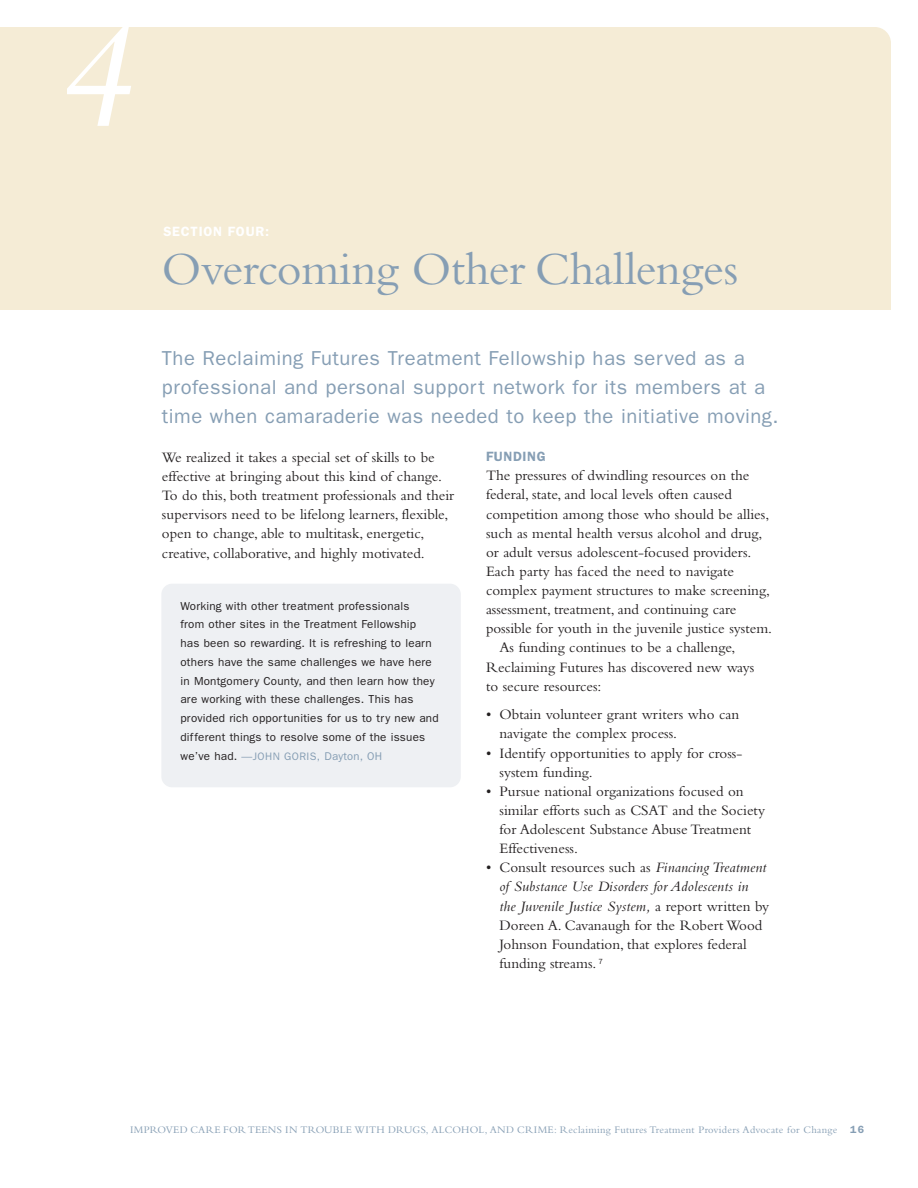
<style>
.page{position:relative;width:918px;height:1188px;background:#fff}
.page>*{position:absolute;margin:0;border:0;box-sizing:border-box;transform-origin:0 0}
.t1{font:italic 156px "Bembo";color:#fff}
.t2{font:48px "Bembo";letter-spacing:-.005em;color:#869eb4}
.t3{font:20.25px/29.2px "Franklin Gothic";letter-spacing:.025em;color:#869eb4}
.t4{font:15px/19.2px "Bembo";color:#231f20}
.t5{font:600 13.5px "Franklin Gothic";letter-spacing:.06em;color:#fff}
.t6{font:600 13.5px "Franklin Gothic";letter-spacing:.05em;color:#869eb4}
.t7{font:11.7px/18.8px "Franklin Gothic";letter-spacing:.02em;color:#231f20}
.t8{font:10.8px "Franklin Gothic";letter-spacing:.035em;color:#869eb4}
.t9{font:10.5px "Bembo";letter-spacing:.03em;color:#869eb4}
.s1{font-style:italic}
.s2{font-size:11.7px;color:#231f20}
.s3{font-size:11.25px}
.s4{font-family:"Franklin Gothic";font-weight:600}
</style>
<div class="page">
<div style="left:0;top:27px;width:891px;height:283px;background:#f5ecd6"></div>
<div style="left:161px;top:584px;width:300px;height:203px;background:#eef0f3;border-radius:11px"></div>
<h1 class="t1" style="left:51px;top:19px;width:81px">4</h1>
<p class="t5" style="left:163px;top:226px;width:107px">SECTION FOUR:</p>
<h2 class="t2" style="left:162px;top:252px;width:578px">Overcoming Other Challenges</h2>
<h3 class="t3" style="left:162px;top:345px;width:618px">The Reclaiming Futures Treatment Fellowship has served as a professional and personal support network for its members at a time when camaraderie was needed to keep the initiative moving.</h3>
<p class="t4" style="left:162px;top:449px;width:294px">We realized it takes a special set of skills to be effective at bringing about this kind of change.<br>To do this, both treatment professionals and their supervisors need to be lifelong learners, flexible, open to change, able to multitask, energetic, creative, collaborative, and highly motivated.</p>
<p class="t6" style="left:486px;top:452px;width:61px">FUNDING</p>
<p class="t4" style="left:486px;top:467px;width:265px">The pressures of dwindling resources on the</p>
<p class="t4" style="left:486px;top:486px;width:248px">federal, state, and local levels often caused</p>
<p class="t4" style="left:486px;top:506px;width:285px">competition among those who should be allies,</p>
<p class="t4" style="left:486px;top:525px;width:278px">such as mental health versus alcohol and drug,</p>
<p class="t4" style="left:486px;top:544px;width:267px">or adult versus adolescent-focused providers.</p>
<p class="t4" style="left:486px;top:563px;width:250px">Each party has faced the need to navigate</p>
<p class="t4" style="left:486px;top:582px;width:286px">complex payment structures to make screening,</p>
<p class="t4" style="left:486px;top:601px;width:252px">assessment, treatment, and continuing care</p>
<p class="t4" style="left:486px;top:620px;width:288px">possible for youth in the juvenile justice system.</p>
<p class="t4" style="left:500px;top:639px;width:237px">As funding continues to be a challenge,</p>
<p class="t4" style="left:486px;top:659px;width:270px">Reclaiming Futures has discovered new ways</p>
<p class="t4" style="left:486px;top:678px;width:117px">to secure resources:</p>
<p class="t4" style="left:500px;top:706px;width:241px;text-indent:-14px">• Obtain volunteer grant writers who can navigate the complex process.</p>
<p class="t4" style="left:500px;top:745px;width:244px;text-indent:-14px">• Identify opportunities to apply for cross&shy;system funding.</p>
<p class="t4" style="left:500px;top:783px;width:267px;text-indent:-14px">• Pursue national organizations focused on similar efforts such as CSAT and the Society for Adolescent Substance Abuse Treatment Effectiveness.</p>
<p class="t4" style="left:500px;top:859px;width:271px;text-indent:-14px">• Consult resources such as <span class="s1">Financing Treatment of Substance Use Disorders for Adolescents in<br>the Juvenile Justice System,</span> a report written by Doreen A. Cavanaugh for the Robert Wood Johnson Foundation, that explores federal funding streams. <sup>7</sup></p>
<p class="t7" style="left:180px;top:597px;width:260px">Working with other treatment professionals<br>from other sites in the Treatment Fellowship<br>has been so rewarding. It is refreshing to learn others have the same challenges we have here in Montgomery County, and then learn how they are working with these challenges. This has provided rich opportunities for us to try new and different things to resolve some of the issues</p>
<p class="t8" style="left:180px;top:752px;width:203px"><span class="s2">we’ve had.</span> —JOHN GORIS, <span class="s3">Dayton, OH</span></p>
<p class="t9" style="left:130px;top:1126px;width:735px">IMPROVED CARE FORTEENS IN TROUBLE WITH DRUGS, ALCOHOL, AND CRIME: Reclaiming Futures Treatment Providers Advocate for Change <span class="s4">16</span></p>
</div>
